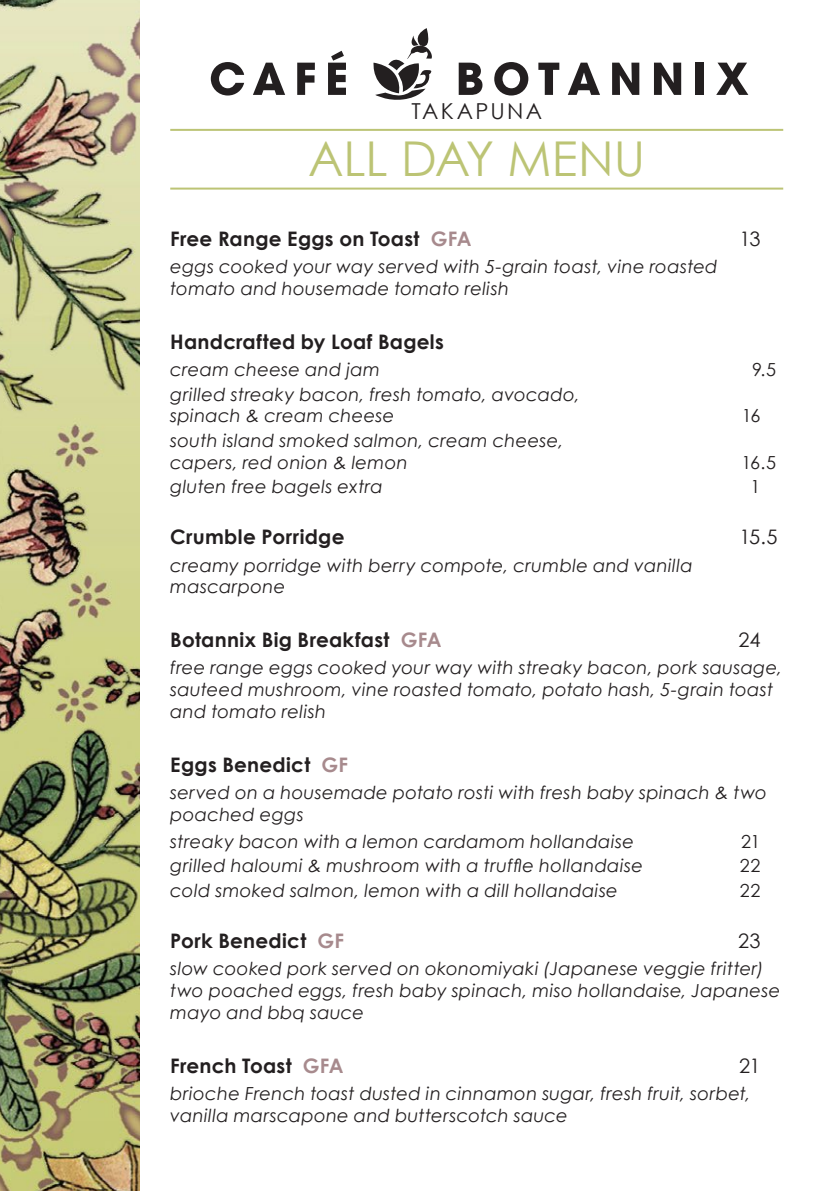
<style>
.page{position:relative;width:840px;height:1191px;background:#fff}
.page>*{position:absolute;margin:0;border:0;box-sizing:border-box;transform-origin:0 0}
.t1{font:48px "Century Gothic";letter-spacing:-.005em;color:#bcc475}
.t2{font:22px "Century Gothic";letter-spacing:.105em;color:#231f20}
.t3{font:700 20px "Century Gothic";letter-spacing:.01em;color:#231f20}
.t4{font:20px "Century Gothic";letter-spacing:-.04em;color:#231f20}
.t5{font:italic 18px/21.6px "Century Gothic";letter-spacing:.015em;color:#231f20}
.t6{font:18px "Century Gothic";letter-spacing:-.035em;color:#231f20}
.s1{color:#a78a8d}
</style>
<div class="page">
<img style="left:0;top:0;width:140px;height:1191px">
<svg style="left:211px;top:62px;width:33px;height:33px"></svg>
<svg style="left:253px;top:63px;width:32px;height:32px"></svg>
<svg style="left:297px;top:63px;width:18px;height:32px"></svg>
<svg style="left:328px;top:51px;width:18px;height:44px"></svg>
<svg style="left:458px;top:63px;width:24px;height:32px"></svg>
<svg style="left:494px;top:62px;width:34px;height:33px"></svg>
<svg style="left:538px;top:63px;width:21px;height:32px"></svg>
<svg style="left:567px;top:63px;width:32px;height:32px"></svg>
<svg style="left:612px;top:63px;width:27px;height:32px"></svg>
<svg style="left:654px;top:63px;width:26px;height:32px"></svg>
<div style="left:695px;top:63px;width:8px;height:32px;background:#231f20"></div>
<svg style="left:716px;top:63px;width:32px;height:32px"></svg>
<svg style="left:373px;top:28px;width:59px;height:72px"></svg>
<hr style="left:170px;top:129px;width:612px;height:2px;background:#bcc475">
<hr style="left:170px;top:188px;width:612px;height:2px;background:#bcc475">
<p class="t2" style="left:411px;top:98px;width:132px">TAKAPUNA</p>
<h1 class="t1" style="left:308px;top:130px;width:338px">ALL DAY MENU</h1>
<p class="t3" style="left:170px;top:226px;width:303px">Free Range Eggs on Toast <span class="s1">GFA</span></p>
<p class="t4" style="left:739px;top:227px;width:23px">13</p>
<p class="t5" style="left:170px;top:256px;width:548px">eggs cooked your way served with 5-grain toast, vine roasted tomato and housemade tomato relish</p>
<p class="t3" style="left:170px;top:329px;width:275px">Handcrafted by Loaf Bagels</p>
<p class="t5" style="left:170px;top:359px;width:211px">cream cheese and jam</p>
<p class="t6" style="left:751px;top:359px;width:25px">9.5</p>
<p class="t5" style="left:170px;top:383px;width:411px">grilled streaky bacon, fresh tomato, avocado, spinach &amp; cream cheese</p>
<p class="t6" style="left:741px;top:405px;width:20px">16</p>
<p class="t5" style="left:170px;top:429px;width:394px">south island smoked salmon, cream cheese, capers, red onion &amp; lemon</p>
<p class="t6" style="left:741px;top:451px;width:36px">16.5</p>
<p class="t5" style="left:170px;top:475px;width:214px">gluten free bagels extra</p>
<p class="t6" style="left:750px;top:475px;width:11px">1</p>
<p class="t3" style="left:170px;top:524px;width:176px">Crumble Porridge</p>
<p class="t4" style="left:739px;top:525px;width:40px">15.5</p>
<p class="t5" style="left:170px;top:554px;width:523px">creamy porridge with berry compote, crumble and vanilla mascarpone</p>
<p class="t3" style="left:170px;top:627px;width:272px">Botannix Big Breakfast <span class="s1">GFA</span></p>
<p class="t4" style="left:738px;top:627px;width:24px">24</p>
<p class="t5" style="left:170px;top:657px;width:613px">free range eggs cooked your way with streaky bacon, pork sausage, sauteed mushroom, vine roasted tomato, potato hash, 5-grain toast and tomato relish</p>
<p class="t3" style="left:170px;top:752px;width:179px">Eggs Benedict <span class="s1">GF</span></p>
<p class="t5" style="left:170px;top:781px;width:598px">served on a housemade potato rosti with fresh baby spinach &amp; two poached eggs</p>
<p class="t5" style="left:170px;top:830px;width:465px">streaky bacon with a lemon cardamom hollandaise</p>
<p class="t6" style="left:740px;top:830px;width:21px">21</p>
<p class="t5" style="left:170px;top:855px;width:474px">grilled haloumi &amp; mushroom with a truffle hollandaise</p>
<p class="t6" style="left:739px;top:855px;width:22px">22</p>
<p class="t5" style="left:170px;top:879px;width:449px">cold smoked salmon, lemon with a dill hollandaise</p>
<p class="t6" style="left:739px;top:879px;width:22px">22</p>
<p class="t3" style="left:170px;top:928px;width:175px">Pork Benedict <span class="s1">GF</span></p>
<p class="t4" style="left:737px;top:928px;width:24px">23</p>
<p class="t5" style="left:170px;top:957px;width:611px">slow cooked pork served on okonomiyaki (Japanese veggie fritter) two poached eggs, fresh baby spinach, miso hollandaise, Japanese mayo and bbq sauce</p>
<p class="t3" style="left:170px;top:1052px;width:175px">French Toast <span class="s1">GFA</span></p>
<p class="t4" style="left:738px;top:1053px;width:23px">21</p>
<p class="t5" style="left:170px;top:1082px;width:581px">brioche French toast dusted in cinnamon sugar, fresh fruit, sorbet, vanilla marscapone and butterscotch sauce</p>
</div>
